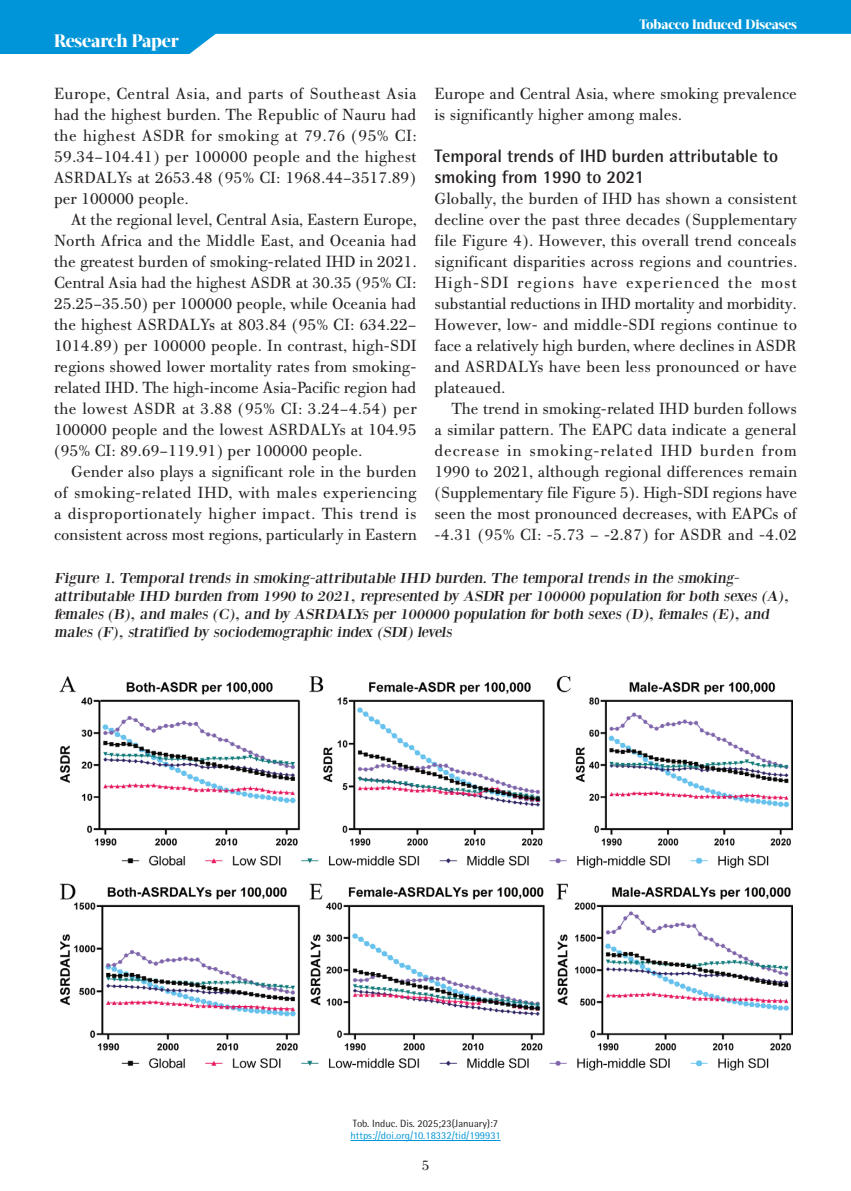
<style>
.page{position:relative;width:851px;height:1191px;background:#fff}
.page>*{position:absolute;margin:0;border:0;box-sizing:border-box;transform-origin:0 0}
.t1{font:700 18px/21px "Rotis Semi Sans Hel";color:#231f20}
.t2{font:800 18px "Acta Display W04";letter-spacing:-.01em;color:#fff}
.t3{font:17.25px/21px "PF Bodoni Text";color:#231f20;text-align:justify}
.t4{font:15px/18px "Bodoni XT";letter-spacing:-.08em;color:#231f20;scale:1.1 1}
.t5{font:15px "PF Bodoni Text";color:#231f20}
.t6{font:800 13.5px "Acta Display W04";letter-spacing:-.01em;color:#fff}
.t7{font:10.5px "Rotis Semi Sans Hel";color:#0095d9}
.t8{font:10.5px "Rotis Semi Sans Hel";color:#231f20}
</style>
<div class="page">
<svg style="left:0;top:0;width:850px;height:54px;fill:#0095d9"></svg>
<hr style="left:350px;top:1140px;width:150px;height:1px;background:#0095d9">
<img style="left:59px;top:675px;width:733px;height:396px">
<p class="t2" style="left:54px;top:30px;width:126px">Research Paper</p>
<p class="t6" style="left:639px;top:17px;width:159px">Tobacco Induced Diseases</p>
<p class="t3" style="left:434px;top:83px;width:364px">Europe and Central Asia, where smoking prevalence is significantly higher among males.</p>
<p class="t1" style="left:434px;top:145px;width:345px">Temporal trends of IHD burden attributable to smoking from 1990 to 2021</p>
<p class="t3" style="left:434px;top:188px;width:364px">Globally, the burden of IHD has shown a consistent decline over the past three decades (Supplementary file Figure 4). However, this overall trend conceals significant disparities across regions and countries.<br>High-SDI regions have experienced the most substantial reductions in IHD mortality and morbidity.<br>However, low- and middle-SDI regions continue to face a relatively high burden, where declines in ASDR and ASRDALYs have been less pronounced or have plateaued.</p>
<p class="t3" style="left:434px;top:398px;width:364px;text-indent:17px">The trend in smoking-related IHD burden follows a similar pattern. The EAPC data indicate a general decrease in smoking-related IHD burden from 1990 to 2021, although regional differences remain (Supplementary file Figure 5). High-SDI regions have seen the most pronounced decreases, with EAPCs of -4.31 (95% CI: -5.73 – -2.87) for ASDR and -4.02</p>
<p class="t4" style="left:54px;top:568px;width:671px">Figure 1. Temporal trends in smoking-attributable IHD burden. The temporal trends in the smoking&shy;attributable IHD burden from 1990 to 2021, represented by ASDR per 100000 population for both sexes (A), females (B), and males (C), and by ASRDALYs per 100000 population for both sexes (D), females (E), and males (F), stratified by sociodemographic index (SDI) levels</p>
<p class="t3" style="left:54px;top:83px;width:364px">Europe, Central Asia, and parts of Southeast Asia had the highest burden. The Republic of Nauru had the highest ASDR for smoking at 79.76 (95% CI:<br>59.34–104.41) per 100000 people and the highest ASRDALYs at 2653.48 (95% CI: 1968.44–3517.89) per 100000 people.</p>
<p class="t3" style="left:54px;top:209px;width:364px;text-indent:17px">At the regional level, Central Asia, Eastern Europe, North Africa and the Middle East, and Oceania had the greatest burden of smoking-related IHD in 2021.<br>Central Asia had the highest ASDR at 30.35 (95% CI:<br>25.25–35.50) per 100000 people, while Oceania had the highest ASRDALYs at 803.84 (95% CI: 634.22– 1014.89) per 100000 people. In contrast, high-SDI regions showed lower mortality rates from smoking&shy;related IHD. The high-income Asia-Pacific region had the lowest ASDR at 3.88 (95% CI: 3.24–4.54) per 100000 people and the lowest ASRDALYs at 104.95 (95% CI: 89.69–119.91) per 100000 people.</p>
<p class="t3" style="left:54px;top:461px;width:364px;text-indent:17px">Gender also plays a significant role in the burden of smoking-related IHD, with males experiencing a disproportionately higher impact. This trend is consistent across most regions, particularly in Eastern</p>
<p class="t8" style="left:353px;top:1116px;width:147px">Tob. Induc. Dis. 2025;23(January):7</p>
<p class="t7" style="left:350px;top:1129px;width:152px">https://doi.org/10.18332/tid/199931</p>
<p class="t5" style="left:421px;top:1156px;width:9px">5</p>
</div>
